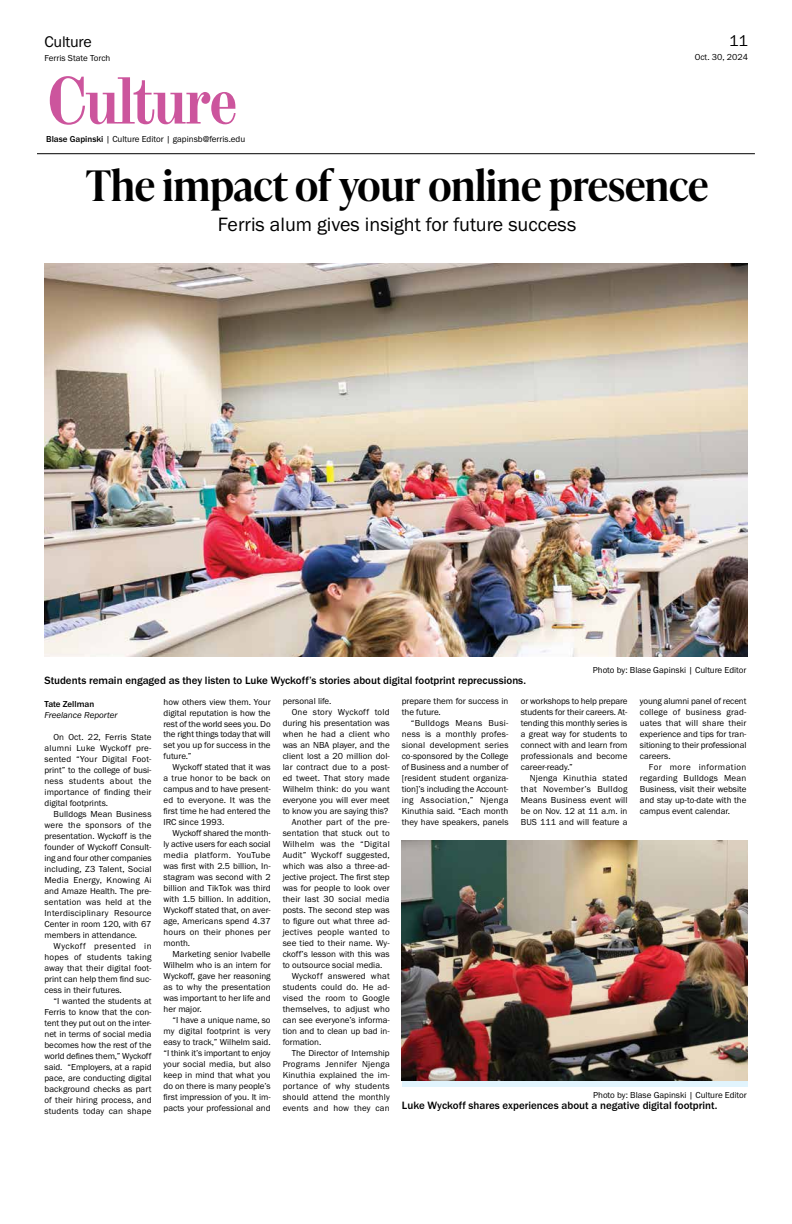
<style>
.page{position:relative;width:792px;height:1224px;background:#fff}
.page>*{position:absolute;margin:0;border:0;box-sizing:border-box;transform-origin:0 0}
.t1{font:700 65px "Old Standard TT";letter-spacing:-.06em;color:#cc559d}
.t2{font:600 42px "Ivy Presto Headline";color:#000}
.t3{font:20px "Franklin Gothic URW Boo";color:#000}
.t4{font:16px "Franklin Gothic URW Boo";letter-spacing:-.01em;color:#000}
.t5{font:500 11px "Franklin Gothic URW";color:#000}
.t6{font:9px/11px "Franklin Gothic URW Boo";color:#000;text-align:justify}
.t7{font:9px "Franklin Gothic URW Boo";letter-spacing:.02em;color:#000}
.t8{font:9px "Franklin Gothic URW Boo";letter-spacing:.025em;color:#000}
.t9{font:9px "Franklin Gothic URW Boo";letter-spacing:.03em;color:#000}
.t10{font:9px "Franklin Gothic URW Boo Ita";color:#000}
.t11{font:500 9px "Franklin Gothic URW";letter-spacing:-.005em;color:#000}
.s1{font-family:"Franklin Gothic URW";font-weight:500}
</style>
<div class="page">
<hr style="left:37px;top:154px;width:718px;height:1px;background:#000">
<img style="left:44px;top:263px;width:703px;height:394px">
<div style="left:402px;top:841px;width:345px;height:246px;background:linear-gradient(to right,#e1f4fd,#e1f4fd)"></div>
<img style="left:402px;top:841px;width:345px;height:239px">
<h3 class="t4" style="left:44px;top:31px;width:49px">Culture</h3>
<p class="t6" style="left:44px;top:52px;width:67px">Ferris State Torch</p>
<h1 class="t1" style="left:45px;top:51px;width:195px">Culture</h1>
<p class="t6" style="left:46px;top:133px;width:201px"><span class="s1">Blase Gapinski</span> | Culture Editor | gapinsb@ferris.edu</p>
<h3 class="t4" style="left:729px;top:31px;width:20px">11</h3>
<p class="t6" style="left:695px;top:51px;width:55px">Oct. 30, 2024</p>
<h2 class="t2" style="left:86px;top:155px;width:624px">The impact of your online presence</h2>
<h3 class="t3" style="left:218px;top:212px;width:360px">Ferris alum gives insight for future success</h3>
<p class="t5" style="left:44px;top:674px;width:483px">Students remain engaged as they listen to Luke Wyckoff’s stories about digital footprint reprecussions.</p>
<p class="t6" style="left:593px;top:664px;width:155px">Photo by: Blase Gapinski | Culture Editor</p>
<p class="t11" style="left:44px;top:699px;width:51px">Tate Zellman</p>
<p class="t10" style="left:44px;top:710px;width:75px">Freelance Reporter</p>
<p class="t6" style="left:44px;top:732px;width:109px;text-indent:9px">On Oct. 22, Ferris State alumni Luke Wyckoff pre&shy;sented “Your Digital Foot&shy;print” to the college of busi&shy;ness students about the importance of finding their digital footprints.</p>
<p class="t6" style="left:44px;top:809px;width:109px;text-indent:9px">Bulldogs Mean Business were the sponsors of the presentation. Wyckoff is the founder of Wyckoff Consult&shy;ing and four other companies including, Z3 Talent, Social Media Energy, Knowing Ai and Amaze Health. The pre&shy;sentation was held at the Interdisciplinary Resource Center in room 120, with 67 members in attendance.</p>
<p class="t6" style="left:44px;top:941px;width:109px;text-indent:9px">Wyckoff presented in hopes of students taking away that their digital foot&shy;print can help them find suc&shy;cess in their futures.</p>
<p class="t6" style="left:44px;top:996px;width:109px;text-indent:9px">“I wanted the students at Ferris to know that the con&shy;tent they put out on the inter&shy;net in terms of social media becomes how the rest of the world defines them,” Wyckoff said. “Employers, at a rapid pace, are conducting digital background checks as part of their hiring process, and students today can shape</p>
<p class="t6" style="left:164px;top:696px;width:109px">how others view them. Your digital reputation is how the rest of the world sees you. Do the right things today that will set you up for success in the future.”</p>
<p class="t6" style="left:164px;top:762px;width:109px;text-indent:9px">Wyckoff stated that it was a true honor to be back on campus and to have present&shy;ed to everyone. It was the first time he had entered the IRC since 1993.</p>
<p class="t6" style="left:164px;top:828px;width:109px;text-indent:9px">Wyckoff shared the month&shy;ly active users for each social media platform. YouTube was first with 2.5 billion, In&shy;stagram was second with 2 billion and TikTok was third with 1.5 billion. In addition, Wyckoff stated that, on aver&shy;age, Americans spend 4.37 hours on their phones per month.</p>
<p class="t6" style="left:164px;top:949px;width:109px;text-indent:9px">Marketing senior Ivabelle Wilhelm who is an intern for Wyckoff, gave her reasoning as to why the presentation was important to her life and her major.</p>
<p class="t6" style="left:164px;top:1015px;width:109px;text-indent:9px">“I have a unique name, so my digital footprint is very easy to track,” Wilhelm said. “I think it’s important to enjoy your social media, but also keep in mind that what you do on there is many people’s first impression of you. It im&shy;pacts your professional and</p>
<p class="t6" style="left:283px;top:696px;width:50px">personal life.</p>
<p class="t9" style="left:292px;top:707px;width:100px">One story Wyckoff told</p>
<p class="t6" style="left:283px;top:718px;width:109px">during his presentation was</p>
<p class="t6" style="left:283px;top:729px;width:109px">when he had a client who</p>
<p class="t6" style="left:283px;top:740px;width:109px">was an NBA player, and the</p>
<p class="t6" style="left:283px;top:751px;width:109px">client lost a 20 million dol-</p>
<p class="t6" style="left:283px;top:762px;width:109px">lar contract due to a post-</p>
<p class="t6" style="left:283px;top:773px;width:109px">ed tweet. That story made</p>
<p class="t6" style="left:283px;top:784px;width:109px">Wilhelm think: do you want</p>
<p class="t6" style="left:283px;top:795px;width:109px">everyone you will ever meet</p>
<p class="t6" style="left:283px;top:806px;width:107px">to know you are saying this?</p>
<p class="t6" style="left:292px;top:817px;width:100px">Another part of the pre-</p>
<p class="t6" style="left:283px;top:828px;width:109px">sentation that stuck out to</p>
<p class="t9" style="left:283px;top:839px;width:109px">Wilhelm was the “Digital</p>
<p class="t7" style="left:283px;top:850px;width:109px">Audit” Wyckoff suggested,</p>
<p class="t6" style="left:283px;top:861px;width:109px">which was also a three-ad-</p>
<p class="t6" style="left:283px;top:872px;width:109px">jective project. The first step</p>
<p class="t6" style="left:283px;top:883px;width:109px">was for people to look over</p>
<p class="t7" style="left:283px;top:894px;width:109px">their last 30 social media</p>
<p class="t6" style="left:283px;top:905px;width:109px">posts. The second step was</p>
<p class="t6" style="left:283px;top:916px;width:109px">to figure out what three ad-</p>
<p class="t7" style="left:283px;top:927px;width:109px">jectives people wanted to</p>
<p class="t6" style="left:283px;top:938px;width:109px">see tied to their name. Wy-</p>
<p class="t6" style="left:283px;top:949px;width:109px">ckoff’s lesson with this was</p>
<p class="t6" style="left:283px;top:960px;width:101px">to outsource social media.</p>
<p class="t8" style="left:292px;top:971px;width:100px">Wyckoff answered what</p>
<p class="t6" style="left:283px;top:982px;width:109px">students could do. He ad-</p>
<p class="t7" style="left:283px;top:993px;width:109px">vised the room to Google</p>
<p class="t6" style="left:283px;top:1004px;width:109px">themselves, to adjust who</p>
<p class="t6" style="left:283px;top:1015px;width:109px">can see everyone’s informa-</p>
<p class="t6" style="left:283px;top:1026px;width:109px">tion and to clean up bad in-</p>
<p class="t6" style="left:283px;top:1037px;width:40px">formation.</p>
<p class="t6" style="left:292px;top:1048px;width:100px">The Director of Internship</p>
<p class="t8" style="left:283px;top:1059px;width:109px">Programs Jennifer Njenga</p>
<p class="t6" style="left:283px;top:1070px;width:109px">Kinuthia explained the im-</p>
<p class="t8" style="left:283px;top:1081px;width:109px">portance of why students</p>
<p class="t6" style="left:283px;top:1092px;width:109px">should attend the monthly</p>
<p class="t8" style="left:283px;top:1103px;width:109px">events and how they can</p>
<p class="t6" style="left:402px;top:696px;width:108px">prepare them for success in the future.</p>
<p class="t6" style="left:402px;top:718px;width:108px;text-indent:9px">“Bulldogs Means Busi&shy;ness is a monthly profes&shy;sional development series co-sponsored by the College of Business and a number of [resident student organiza&shy;tion]’s including the Account&shy;ing Association,” Njenga Kinuthia said. “Each month they have speakers, panels</p>
<p class="t6" style="left:521px;top:696px;width:108px">or workshops to help prepare students for their careers. At&shy;tending this monthly series is a great way for students to connect with and learn from professionals and become career-ready.”</p>
<p class="t6" style="left:521px;top:773px;width:108px;text-indent:9px">Njenga Kinuthia stated that November’s Bulldog Means Business event will be on Nov. 12 at 11 a.m. in BUS 111 and will feature a</p>
<p class="t6" style="left:640px;top:696px;width:108px">young alumni panel of recent college of business grad&shy;uates that will share their experience and tips for tran&shy;sitioning to their professional careers.</p>
<p class="t6" style="left:640px;top:762px;width:108px;text-indent:9px">For more information regarding Bulldogs Mean Business, visit their website and stay up-to-date with the campus event calendar.</p>
<p class="t6" style="left:593px;top:1090px;width:155px">Photo by: Blase Gapinski | Culture Editor</p>
<p class="t5" style="left:402px;top:1099px;width:317px">Luke Wyckoff shares experiences about a negative digital footprint.</p>
</div>
